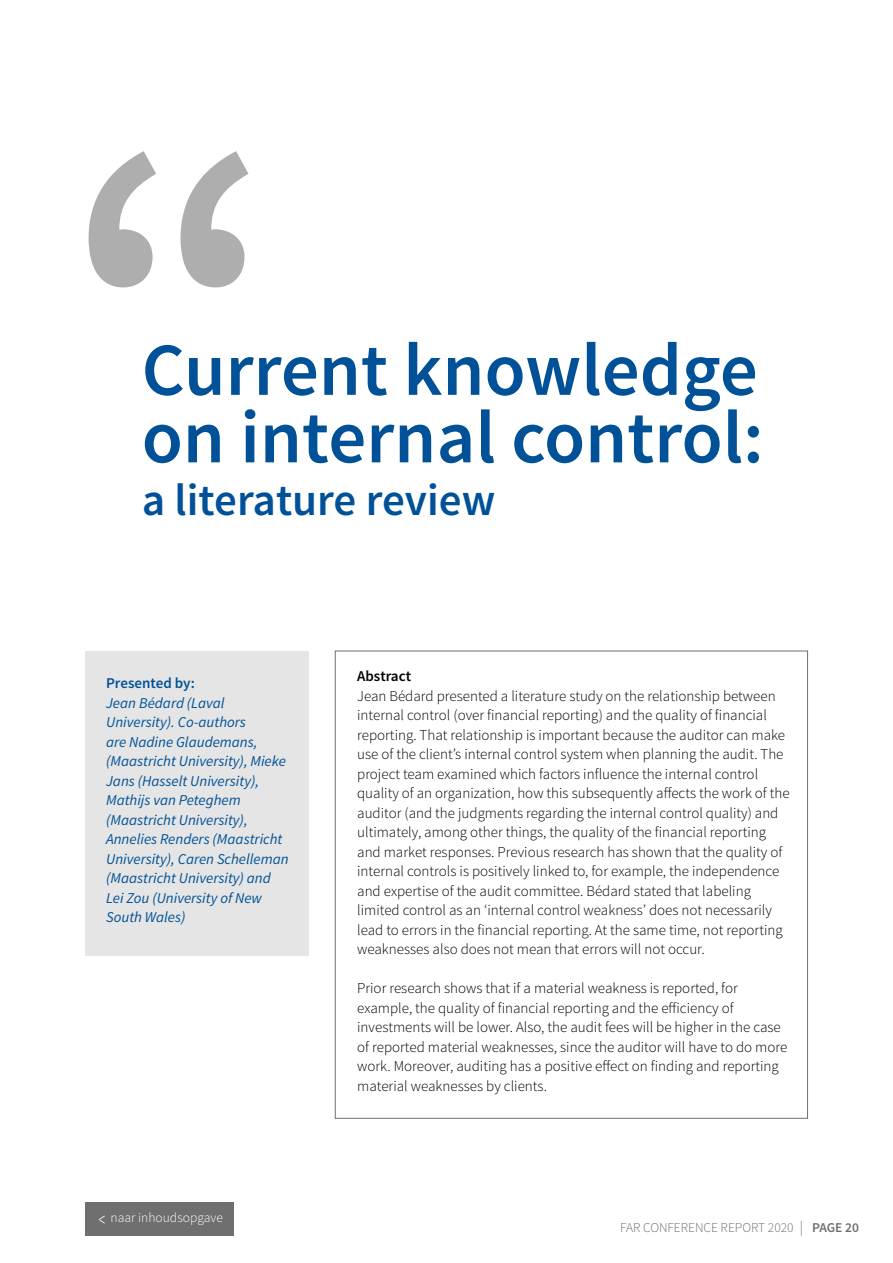
<style>
.page{position:relative;width:893px;height:1263px;background:#fff}
.page>*{position:absolute;margin:0;border:0;box-sizing:border-box;transform-origin:0 0}
.t1{font:600 444px "Source Sans Pro";color:#aeaeae}
.t2{font:600 75px/67.5px "Source Sans Pro";color:#005197}
.t3{font:600 45px "Source Sans Pro";color:#005197}
.t4{font:300 15px/19.5px "Source Sans Pro";color:#000}
.t5{font:italic 15px/19.5px "Source Sans Pro";color:#005197}
.t6{font:600 15px "Source Sans Pro";color:#005197}
.t7{font:600 15px "Source Sans Pro";color:#000}
.t8{font:300 13.5px "Source Sans Pro";color:#706f6f}
.t9{font:300 13.5px "Source Sans Pro";color:#fff}
.s1{font-size:22.35px}
.s2{font-size:15px}
.s3{font-weight:600}
</style>
<div class="page">
<div style="left:85px;top:1202px;width:149px;height:34px;background:#706f6f"></div>
<div style="left:85px;top:651px;width:224px;height:304px;background:#e5e5e5"></div>
<h1 class="t1" style="left:64px;top:29px;width:216px">“</h1>
<h2 class="t2" style="left:142px;top:338px;width:623px">Current knowledge on internal control:</h2>
<h3 class="t3" style="left:142px;top:471px;width:355px">a literature review</h3>
<p class="t6" style="left:106px;top:674px;width:90px">Presented by:</p>
<p class="t5" style="left:106px;top:693px;width:184px">Jean Bédard (Laval<br>University). Co-authors<br>are Nadine Glaudemans, (Maastricht University), Mieke<br>Jans (Hasselt University),<br>Mathijs van Peteghem (Maastricht University),<br>Annelies Renders (Maastricht<br>University), Caren Schelleman (Maastricht University) and<br>Lei Zou (University of New<br>South Wales)</p>
<p class="t9" style="left:99px;top:1209px;width:126px"><span class="s1">&lt;</span> naar inhoudsopgave</p>
<p class="t7" style="left:357px;top:667px;width:55px">Abstract</p>
<p class="t4" style="left:357px;top:686px;width:434px">Jean Bédard presented a literature study on the relationship between internal control (over financial reporting) and the quality of financial reporting. That relationship is important because the auditor can make use of the client’s internal control system when planning the audit. The project team examined which factors influence the internal control quality of an organization, how this subsequently affects the work of the auditor (and the judgments regarding the internal control quality) and ultimately, among other things, the quality of the financial reporting and market responses. Previous research has shown that the quality of internal controls is positively linked to, for example, the independence and expertise of the audit committee. Bédard stated that labeling limited control as an ‘internal control weakness’ does not necessarily lead to errors in the financial reporting. At the same time, not reporting weaknesses also does not mean that errors will not occur.</p>
<p class="t4" style="left:357px;top:979px;width:432px">Prior research shows that if a material weakness is reported, for example, the quality of financial reporting and the efficiency of investments will be lower. Also, the audit fees will be higher in the case of reported material weaknesses, since the auditor will have to do more work. Moreover, auditing has a positive effect on finding and reporting material weaknesses by clients.</p>
<p class="t8" style="left:620px;top:1219px;width:240px">FAR CONFERENCE REPORT 2020 <span class="s2">|</span> <span class="s3">PAGE 20</span></p>
</div>
